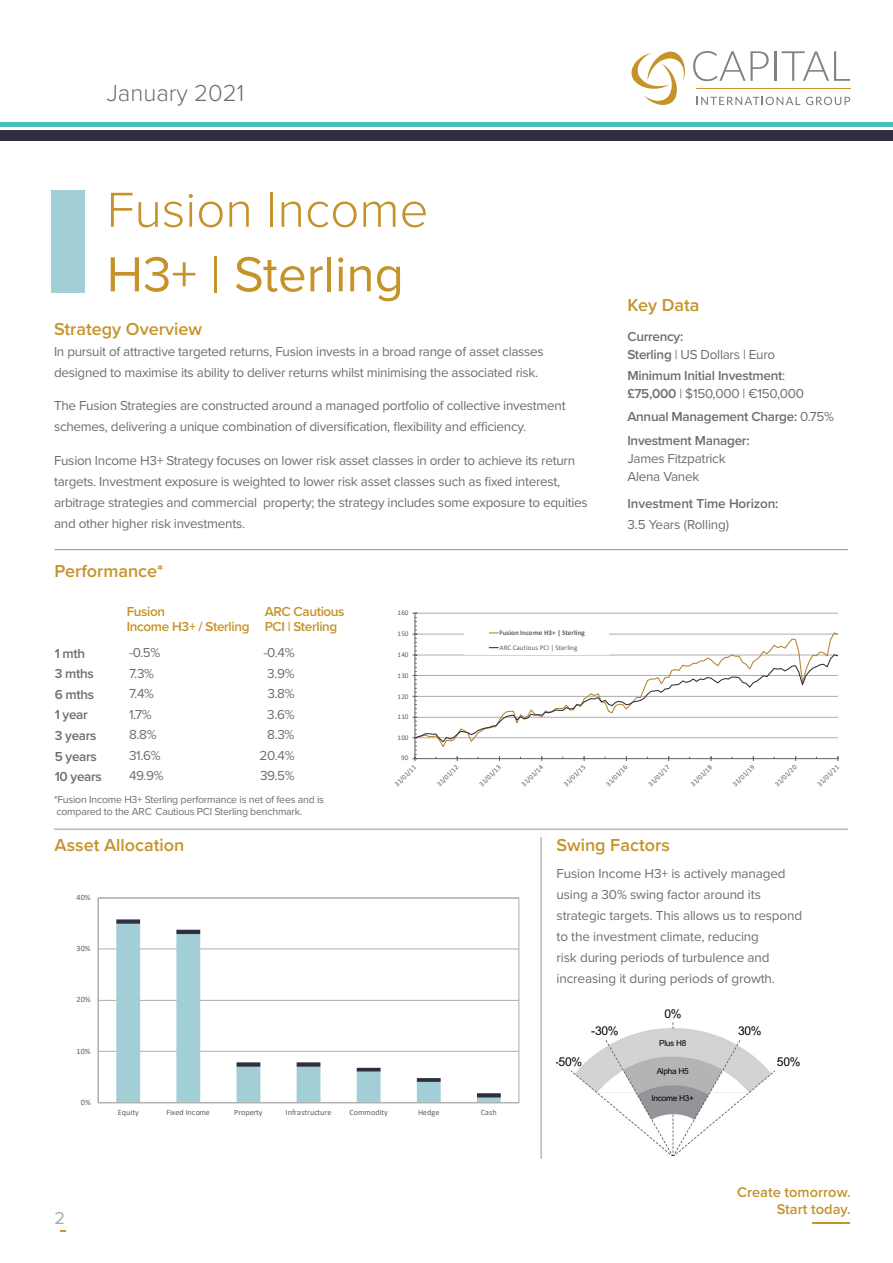
<style>
.page{position:relative;width:893px;height:1263px;background:#fff}
.page>*{position:absolute;margin:0;border:0;box-sizing:border-box;transform-origin:0 0}
.t1{font:300 51px "Proxima Nova";color:#c59329}
.t2{font:51px "Proxima Nova";color:#c59329}
.t3{font:300 24px "Proxima Nova";color:#6d6e71}
.t4{font:600 18px "Proxima Nova";color:#c59329}
.t5{font:600 18px "Proxima Nova";color:#c5942d}
.t6{font:18px "Proxima Nova";color:#a7a9ac}
.t7{font:600 14.55px/17.5px "Proxima Nova";color:#c4932c;text-align:right}
.t8{font:13.5px/21px "Proxima Nova";letter-spacing:-.02em;color:#6d6e71}
.t9{font:600 13.5px/20.5px "Proxima Nova";letter-spacing:-.02em;color:#6d6e71}
.t10{font:600 13.5px/15px "Proxima Nova";letter-spacing:-.025em;color:#c59329}
.t11{font:12.15px "Arial";letter-spacing:-.02em;color:#000}
.t12{font:10.5px/12.6px "Proxima Nova";letter-spacing:-.02em;color:#6d6e71}
.t13{font:8.25px "Arial";letter-spacing:-.035em;color:#000}
.t14{font:8.1px "Calibri";color:#606060}
.t15{font:7.2px "Calibri";letter-spacing:.005em;color:#606060}
.t16{font:700 7.2px "Calibri";letter-spacing:-.005em;color:#606060}
.s1{font-weight:400}
</style>
<div class="page">
<svg style="left:631px;top:51px;width:219px;height:54px"></svg>
<hr style="left:696px;top:88px;width:155px;height:1px;background:#c59329">
<hr style="left:0;top:122px;width:893px;height:4px;background:#4bbdb7">
<div style="left:0;top:130px;width:893px;height:11px;background:#2f2f40"></div>
<div style="left:51px;top:190px;width:34px;height:102px;background:#a2cfd6"></div>
<hr style="left:54px;top:549px;width:794px;height:1px;background:#939598">
<hr style="left:54px;top:829px;width:794px;height:1px;background:#939598">
<hr style="left:813px;top:1222px;width:37px;height:1px;background:#c4932c">
<hr style="left:541px;top:837px;width:1px;height:322px;background:#939598">
<img style="left:571px;top:1023px;width:204px;height:133px">
<hr style="left:98px;top:1051px;width:421px;height:1px;background:#afabab">
<hr style="left:98px;top:1000px;width:421px;height:1px;background:#afabab">
<hr style="left:98px;top:949px;width:421px;height:1px;background:#afabab">
<svg style="left:116px;top:924px;width:385px;height:178px"></svg>
<div style="left:116px;top:919px;width:24px;height:5px;background:#2f2f40"></div>
<hr style="left:176px;top:930px;width:24px;height:4px;background:#2f2f40">
<div style="left:237px;top:1062px;width:23px;height:5px;background:#2f2f40"></div>
<div style="left:297px;top:1062px;width:23px;height:5px;background:#2f2f40"></div>
<hr style="left:357px;top:1068px;width:24px;height:3px;background:#2f2f40">
<svg style="left:417px;top:1078px;width:24px;height:4px"></svg>
<svg style="left:477px;top:1093px;width:24px;height:4px"></svg>
<hr style="left:98px;top:898px;width:1px;height:205px;background:#afabab">
<hr style="left:98px;top:1102px;width:421px;height:1px;background:#afabab">
<svg style="left:412px;top:613px;width:427px;height:148px"></svg>
<h2 class="t3" style="left:107px;top:75px;width:139px">January 2021</h2>
<h1 class="t1" style="left:107px;top:172px;width:323px">Fusion Income</h1>
<h1 class="t2" style="left:107px;top:236px;width:299px">H3+ | Sterling</h1>
<h3 class="t5" style="left:54px;top:315px;width:150px">Strategy Overview</h3>
<p class="t8" style="left:54px;top:340px;width:491px">In pursuit of attractive targeted returns, Fusion invests in a broad range of asset classes designed to maximise its ability to deliver returns whilst minimising the associated risk.</p>
<p class="t8" style="left:54px;top:395px;width:513px">The Fusion Strategies are constructed around a managed portfolio of collective investment schemes, delivering a unique combination of diversification, flexibility and efficiency.</p>
<p class="t8" style="left:54px;top:450px;width:535px">Fusion Income H3+ Strategy focuses on lower risk asset classes in order to achieve its return targets. Investment exposure is weighted to lower risk asset classes such as fixed interest, arbitrage strategies and commercial property; the strategy includes some exposure to equities and other higher risk investments.</p>
<h3 class="t4" style="left:54px;top:557px;width:110px">Performance*</h3>
<h3 class="t4" style="left:627px;top:291px;width:74px">Key Data</h3>
<p class="t9" style="left:627px;top:327px;width:149px;line-height:18px">Currency:<br>Sterling <span class="s1">| US Dollars | Euro</span></p>
<p class="t9" style="left:627px;top:366px;width:178px;line-height:18px">Minimum Initial Investment<span class="s1">: </span>£75,000 <span class="s1">| $150,000 | €150,000</span></p>
<p class="t9" style="left:627px;top:405px;width:208px;line-height:23.7px">Annual Management Charge: <span class="s1">0.75%<br></span>Investment Manager:</p>
<p class="t8" style="left:627px;top:449px;width:100px;line-height:18px">James Fitzpatrick<br>Alena Vanek</p>
<p class="t9" style="left:627px;top:493px;width:153px">Investment Time Horizon:</p>
<p class="t8" style="left:627px;top:513px;width:103px">3.5 Years (Rolling)</p>
<p class="t9" style="left:55px;top:643px;width:49px">1 mth<br>3 mths<br>6 mths<br>1 year<br>3 years<br>5 years<br>10 years</p>
<p class="t10" style="left:127px;top:604px;width:40px">Fusion</p>
<p class="t10" style="left:127px;top:604px;width:219px;text-indent:138px">ARC Cautious<br>Income H3+ / Sterling PCI | Sterling</p>
<p class="t8" style="left:129px;top:641px;width:33px">-0.5%</p>
<p class="t8" style="left:263px;top:641px;width:33px">-0.4%</p>
<p class="t8" style="left:129px;top:662px;width:27px">7.3%</p>
<p class="t8" style="left:267px;top:662px;width:29px">3.9%</p>
<p class="t8" style="left:129px;top:682px;width:27px">7.4%</p>
<p class="t8" style="left:267px;top:682px;width:29px">3.8%</p>
<p class="t8" style="left:129px;top:703px;width:24px">1.7%</p>
<p class="t8" style="left:267px;top:703px;width:29px">3.6%</p>
<p class="t8" style="left:129px;top:723px;width:29px">8.8%</p>
<p class="t8" style="left:267px;top:723px;width:29px">8.3%</p>
<p class="t8" style="left:129px;top:744px;width:33px">31.6%</p>
<p class="t8" style="left:260px;top:744px;width:36px">20.4%</p>
<p class="t8" style="left:129px;top:764px;width:36px">49.9%</p>
<p class="t8" style="left:260px;top:764px;width:36px">39.5%</p>
<p class="t12" style="left:54px;top:792px;width:272px">*Fusion Income H3+ Sterling performance is net of fees and is compared to the ARC Cautious PCI Sterling benchmark.</p>
<h3 class="t4" style="left:55px;top:831px;width:131px">Asset Allocation</h3>
<p class="t14" style="left:77px;top:892px;width:15px">40%</p>
<p class="t14" style="left:77px;top:943px;width:15px">30%</p>
<p class="t14" style="left:77px;top:994px;width:15px">20%</p>
<p class="t14" style="left:77px;top:1045px;width:15px">10%</p>
<p class="t14" style="left:81px;top:1096px;width:12px">0%</p>
<p class="t15" style="left:398px;top:608px;width:12px">160</p>
<p class="t15" style="left:398px;top:629px;width:12px">150</p>
<p class="t15" style="left:398px;top:649px;width:12px">140</p>
<p class="t15" style="left:398px;top:670px;width:12px">130</p>
<p class="t15" style="left:398px;top:691px;width:12px">120</p>
<p class="t15" style="left:398px;top:711px;width:12px">110</p>
<p class="t15" style="left:398px;top:732px;width:12px">100</p>
<p class="t15" style="left:401px;top:753px;width:9px">90</p>
<p class="t16" style="left:499px;top:627px;width:87px">Fusion Income H3+ | Sterling</p>
<p class="t15" style="left:499px;top:642px;width:79px">ARC Cautious PCI | Sterling</p>
<p class="t15" style="left:392px;top:782px;width:29px;rotate:-45deg">31/01/11</p>
<p class="t15" style="left:434px;top:782px;width:29px;rotate:-45deg">31/01/12</p>
<p class="t15" style="left:477px;top:782px;width:29px;rotate:-45deg">31/01/13</p>
<p class="t15" style="left:519px;top:782px;width:29px;rotate:-45deg">31/01/14</p>
<p class="t15" style="left:561px;top:782px;width:29px;rotate:-45deg">31/01/15</p>
<p class="t15" style="left:604px;top:782px;width:29px;rotate:-45deg">31/01/16</p>
<p class="t15" style="left:646px;top:782px;width:29px;rotate:-45deg">31/01/17</p>
<p class="t15" style="left:688px;top:782px;width:29px;rotate:-45deg">31/01/18</p>
<p class="t15" style="left:730px;top:782px;width:29px;rotate:-45deg">31/01/19</p>
<p class="t15" style="left:773px;top:782px;width:29px;rotate:-45deg">31/01/20</p>
<p class="t15" style="left:815px;top:782px;width:29px;rotate:-45deg">31/01/21</p>
<h3 class="t4" style="left:556px;top:832px;width:115px">Swing Factors</h3>
<p class="t8" style="left:556px;top:863px;width:247px">Fusion Income H3+ is actively managed using a 30% swing factor around its strategic targets. This allows us to respond to the investment climate, reducing<br>risk during periods of turbulence and increasing it during periods of growth.</p>
<p class="t11" style="left:555px;top:1054px;width:29px">-50%</p>
<p class="t11" style="left:665px;top:1005px;width:19px">0%</p>
<p class="t13" style="left:659px;top:1037px;width:29px">Plus H8</p>
<p class="t13" style="left:657px;top:1065px;width:33px">Alpha H5</p>
<p class="t13" style="left:652px;top:1093px;width:44px">Income H3+</p>
<p class="t11" style="left:591px;top:1023px;width:29px">-30%</p>
<p class="t11" style="left:738px;top:1023px;width:25px">30%</p>
<p class="t11" style="left:777px;top:1054px;width:25px">50%</p>
<h3 class="t6" style="left:55px;top:1204px;width:12px">2</h3>
<p class="t14" style="left:118px;top:1107px;width:23px">Equity</p>
<p class="t14" style="left:166px;top:1107px;width:45px">Fixed Income</p>
<p class="t14" style="left:234px;top:1107px;width:30px">Property</p>
<p class="t14" style="left:286px;top:1107px;width:47px">Infrastructure</p>
<p class="t14" style="left:349px;top:1107px;width:40px">Commodity</p>
<p class="t14" style="left:418px;top:1107px;width:23px">Hedge</p>
<p class="t14" style="left:481px;top:1107px;width:17px">Cash</p>
<p class="t7" style="left:737px;top:1183px;width:115px">Create tomorrow.<br>Start today.</p>
</div>
